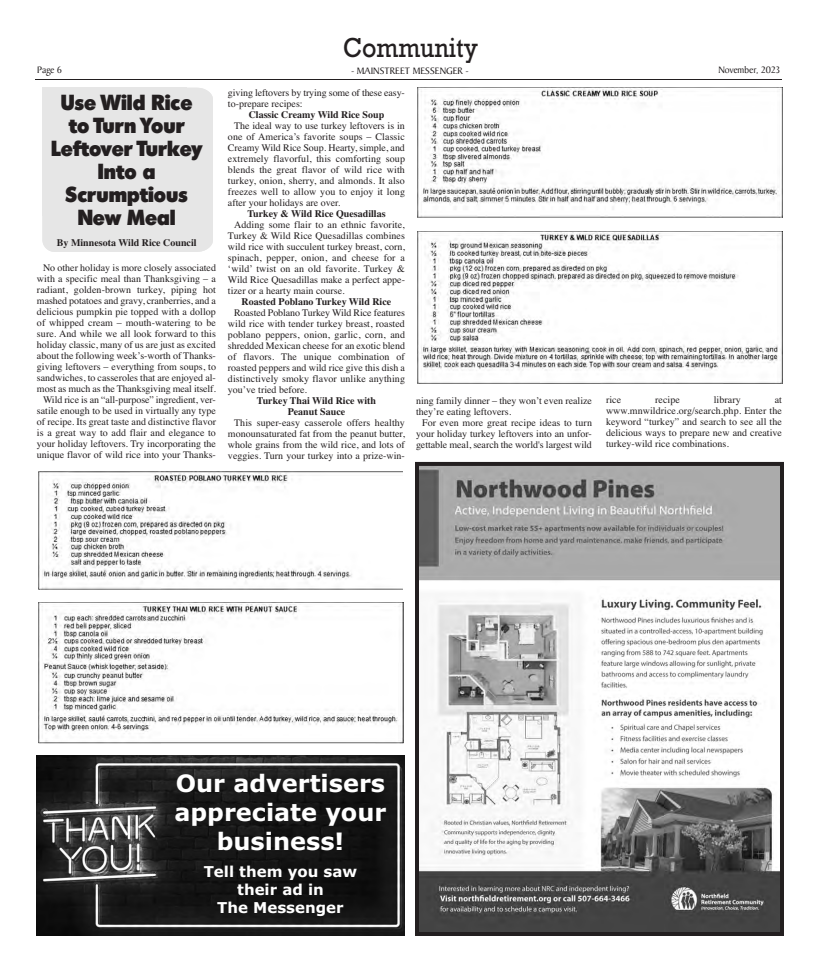
<style>
.page{position:relative;width:819px;height:972px;background:#fff}
.page>*{position:absolute;margin:0;border:0;box-sizing:border-box;transform-origin:0 0}
.t1{font:28px "Rockwell";color:#231f20;scale:.9 1}
.t2{font:700 24px/28.8px "Verdana";color:#fff;text-align:center}
.t3{font:21px/23px "Admisi Display S Si";color:#231f20;text-align:center}
.t4{font:700 15px/18px "Verdana";color:#fff;text-align:center}
.t5{font:10px/11px "Times";color:#231f20;text-align:justify}
.t6{font:700 10px/11px "Times";color:#231f20;text-align:center}
.t7{font:10px "Baker Signet";color:#231f20}
</style>
<div class="page">
<hr style="left:35px;top:79px;width:747px;height:1px;background:#231f20">
<img style="left:420px;top:467px;width:359px;height:464px">
<div style="left:415px;top:462px;width:369px;height:474px;border:4px solid #231f20"></div>
<div style="left:42px;top:88px;width:171px;height:164px;background:#e6e6e6"></div>
<img style="left:417px;top:88px;width:366px;height:130px">
<img style="left:417px;top:232px;width:366px;height:152px">
<img style="left:38px;top:471px;width:365px;height:119px">
<div style="left:37px;top:602px;width:367px;height:146px;background:linear-gradient(to right,#fff,#fff)"></div>
<img style="left:38px;top:602px;width:366px;height:141px">
<img style="left:36px;top:755px;width:369px;height:181px">
<h1 class="t1" style="left:343px;top:31px;width:151px">Community</h1>
<p class="t7" style="left:37px;top:66px;width:26px">Page 6</p>
<p class="t7" style="left:351px;top:67px;width:119px">- MAINSTREET MESSENGER -</p>
<p class="t7" style="left:718px;top:66px;width:63px">November, 2023</p>
<h3 class="t3" style="left:51px;top:92px;width:153px">Use Wild Rice to Turn Your<br>Leftover Turkey<br>Into a<br>Scrumptious<br>New Meal</h3>
<p class="t6" style="left:57px;top:237px;width:141px">By Minnesota Wild Rice Council</p>
<p class="t5" style="left:37px;top:262px;width:181px;text-align:right">No other holiday is more closely associated with a specific meal than Thanksgiving – a radiant, golden-brown turkey, piping hot mashed potatoes and gravy, cranberries, and a delicious pumpkin pie topped with a dollop of whipped cream – mouth-watering to be sure. And while we all look forward to this holiday classic, many of us are just as excited about the following week’s-worth of Thanks&shy;giving leftovers – everything from soups, to sandwiches, to casseroles that are enjoyed al&shy;most as much as the Thanksgiving meal itself.<br>Wild rice is an “all-purpose” ingredient, ver&shy;satile enough to be used in virtually any type of recipe. Its great taste and distinctive flavor is a great way to add flair and elegance to your holiday leftovers. Try incorporating the unique flavor of wild rice into your Thanks-</p>
<p class="t5" style="left:228px;top:87px;width:178px">giving leftovers by trying some of these easy&shy;to-prepare recipes:</p>
<p class="t6" style="left:249px;top:109px;width:137px">Classic Creamy Wild Rice Soup</p>
<p class="t5" style="left:228px;top:120px;width:179px;text-indent:6px">The ideal way to use turkey leftovers is in one of America’s favorite soups – Classic Creamy Wild Rice Soup. Hearty, simple, and extremely flavorful, this comforting soup blends the great flavor of wild rice with turkey, onion, sherry, and almonds. It also freezes well to allow you to enjoy it long after your holidays are over.</p>
<p class="t6" style="left:247px;top:208px;width:140px">Turkey &amp; Wild Rice Quesadillas</p>
<p class="t5" style="left:228px;top:219px;width:179px;text-indent:6px">Adding some flair to an ethnic favorite, Turkey &amp; Wild Rice Quesadillas combines wild rice with succulent turkey breast, corn, spinach, pepper, onion, and cheese for a ‘wild’ twist on an old favorite. Turkey &amp; Wild Rice Quesadillas make a perfect appe&shy;tizer or a hearty main course.</p>
<p class="t6" style="left:242px;top:296px;width:151px">Roasted Poblano Turkey Wild Rice</p>
<p class="t5" style="left:228px;top:307px;width:179px;text-indent:6px">Roasted Poblano Turkey Wild Rice features wild rice with tender turkey breast, roasted poblano peppers, onion, garlic, corn, and shredded Mexican cheese for an exotic blend of flavors. The unique combination of roasted peppers and wild rice give this dish a distinctively smoky flavor unlike anything you’ve tried before.</p>
<p class="t6" style="left:257px;top:395px;width:121px">Turkey Thai Wild Rice with<br>Peanut Sauce</p>
<p class="t5" style="left:228px;top:417px;width:179px;text-indent:6px">This super-easy casserole offers healthy monounsaturated fat from the peanut butter, whole grains from the wild rice, and lots of veggies. Turn your turkey into a prize-win-</p>
<p class="t5" style="left:416px;top:395px;width:178px">ning family dinner – they won’t even realize they’re eating leftovers.</p>
<p class="t5" style="left:416px;top:417px;width:178px;text-indent:6px">For even more great recipe ideas to turn your holiday turkey leftovers into an unfor&shy;gettable meal, search the world's largest wild</p>
<p class="t5" style="left:606px;top:394px;width:17px">rice</p>
<p class="t5" style="left:655px;top:394px;width:26px">recipe</p>
<p class="t5" style="left:714px;top:394px;width:29px">library</p>
<p class="t5" style="left:606px;top:394px;width:178px;text-indent:169px">at www.mnwildrice.org/search.php. Enter the keyword “turkey” and search to see all the delicious ways to prepare new and creative turkey-wild rice combinations.</p>
<h2 class="t2" style="left:174px;top:770px;width:213px">Our advertisers appreciate your business!</h2>
<h3 class="t4" style="left:204px;top:863px;width:155px">Tell them you saw their ad in<br>The Messenger</h3>
</div>
